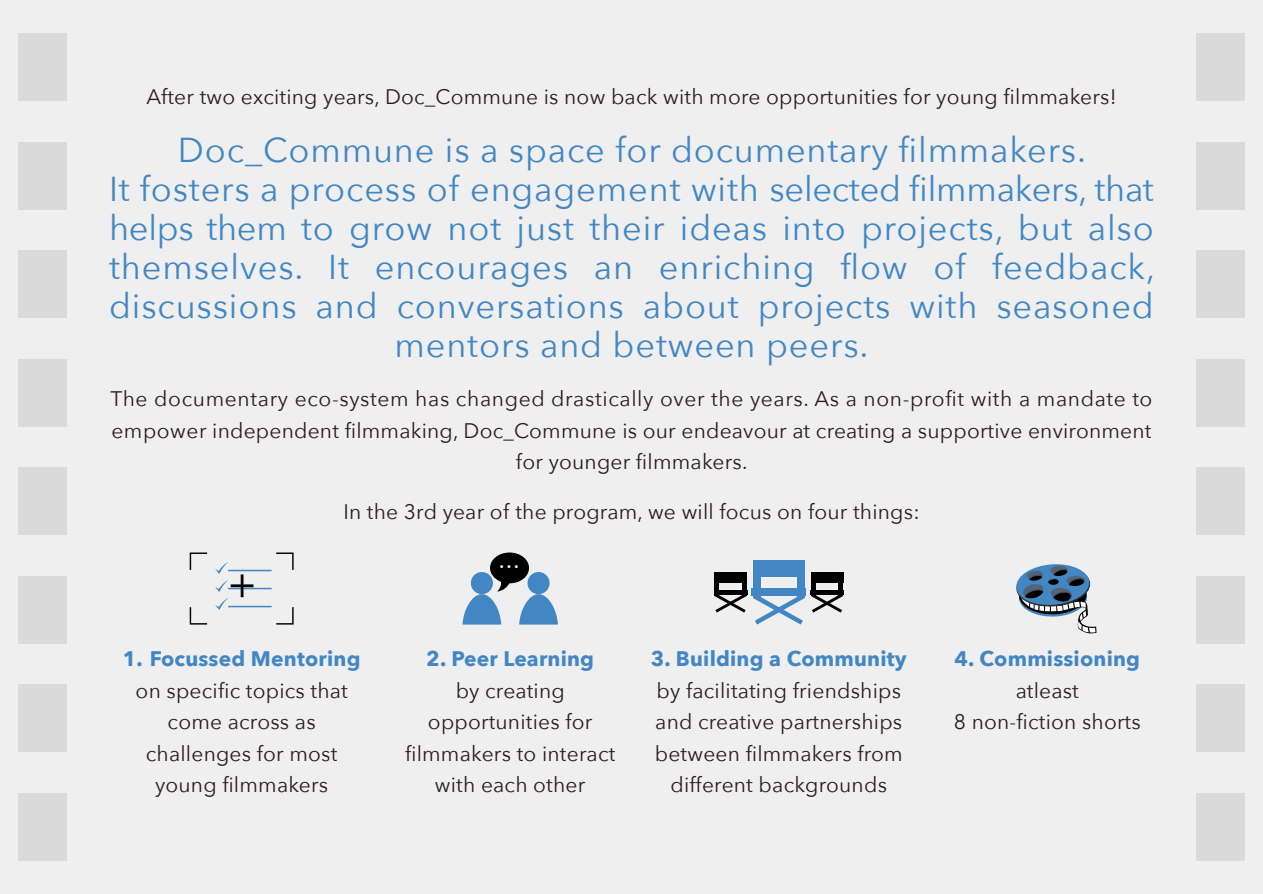
<style>
.page{position:relative;width:1263px;height:894px;background:#fff}
.page>*{position:absolute;margin:0;border:0;box-sizing:border-box;transform-origin:0 0}
.t1{font:44.4px "Avenir Next";color:#000}
.t2{font:34.5px/39px "Avenir Next";letter-spacing:.025em;color:#4287c3;text-align:center}
.t3{font:25.5px "Avenir Next";color:#fff}
.t4{font:21px/31.5px "Avenir Next";letter-spacing:.01em;color:#231f20;text-align:center}
.t5{font:700 21px "Avenir Next";letter-spacing:.01em;color:#4287c3}
</style>
<div class="page">
<div style="left:0;top:0;width:1263px;height:893px;background:#efefef"></div>
<svg style="left:462px;top:552px;width:96px;height:72px"></svg>
<div style="left:527px;top:572px;width:22px;height:22px;background:#4287c3;border-radius:50%"></div>
<div style="left:753px;top:560px;width:51px;height:16px;background:#4287c3"></div>
<div style="left:752px;top:588px;width:54px;height:8px;background:#4287c3"></div>
<div style="left:753px;top:560px;width:8px;height:37px;background:#4287c3"></div>
<svg style="left:753px;top:597px;width:51px;height:27px"></svg>
<div style="left:797px;top:560px;width:7px;height:37px;background:#4287c3"></div>
<div style="left:714px;top:572px;width:32px;height:10px;background:#000"></div>
<div style="left:713px;top:589px;width:34px;height:5px;background:#000"></div>
<div style="left:714px;top:572px;width:5px;height:23px;background:#000"></div>
<svg style="left:714px;top:594px;width:32px;height:18px"></svg>
<hr style="left:742px;top:572px;width:4px;height:23px;background:#000">
<div style="left:811px;top:572px;width:32px;height:10px;background:#000"></div>
<div style="left:810px;top:589px;width:34px;height:5px;background:#000"></div>
<hr style="left:811px;top:572px;width:4px;height:23px;background:#000">
<svg style="left:811px;top:594px;width:32px;height:18px"></svg>
<div style="left:838px;top:572px;width:5px;height:23px;background:#000"></div>
<svg style="left:1016px;top:564px;width:80px;height:69px"></svg>
<svg style="left:1050px;top:565px;width:17px;height:9px"></svg>
<svg style="left:1050px;top:567px;width:17px;height:8px"></svg>
<svg style="left:276px;top:552px;width:18px;height:17px"></svg>
<svg style="left:276px;top:607px;width:18px;height:17px"></svg>
<svg style="left:190px;top:552px;width:17px;height:17px"></svg>
<svg style="left:190px;top:607px;width:17px;height:17px"></svg>
<hr style="left:228px;top:569px;width:44px;height:2px;background:#4287c3">
<hr style="left:228px;top:587px;width:44px;height:2px;background:#4287c3">
<hr style="left:228px;top:605px;width:44px;height:2px;background:#4287c3">
<svg style="left:215px;top:562px;width:13px;height:11px"></svg>
<svg style="left:215px;top:580px;width:13px;height:11px"></svg>
<svg style="left:215px;top:598px;width:13px;height:11px"></svg>
<div style="left:18px;top:33px;width:49px;height:68px;background:#dadada"></div>
<div style="left:18px;top:142px;width:49px;height:67px;background:#dadada"></div>
<div style="left:18px;top:250px;width:49px;height:68px;background:#dadada"></div>
<div style="left:18px;top:359px;width:49px;height:67px;background:#dadada"></div>
<div style="left:18px;top:467px;width:49px;height:68px;background:#dadada"></div>
<div style="left:18px;top:575px;width:49px;height:68px;background:#dadada"></div>
<div style="left:18px;top:684px;width:49px;height:67px;background:#dadada"></div>
<div style="left:18px;top:792px;width:49px;height:68px;background:#dadada"></div>
<div style="left:1196px;top:33px;width:48px;height:68px;background:#dadada"></div>
<div style="left:1196px;top:142px;width:48px;height:67px;background:#dadada"></div>
<div style="left:1196px;top:250px;width:48px;height:68px;background:#dadada"></div>
<div style="left:1196px;top:359px;width:48px;height:67px;background:#dadada"></div>
<div style="left:1196px;top:467px;width:48px;height:68px;background:#dadada"></div>
<div style="left:1196px;top:575px;width:48px;height:68px;background:#dadada"></div>
<div style="left:1196px;top:684px;width:48px;height:67px;background:#dadada"></div>
<div style="left:1196px;top:792px;width:48px;height:68px;background:#dadada"></div>
<p class="t4" style="left:146px;top:80px;width:971px">After two exciting years, Doc_Commune is now back with more opportunities for young filmmakers!</p>
<p class="t2" style="left:109px;top:128px;width:1047px">Doc_Commune is a space for documentary filmmakers.<br>It fosters a process of engagement with selected filmmakers, that helps them to grow not just their ideas into projects, but also themselves. It encourages an enriching flow of feedback, discussions and conversations about projects with seasoned mentors and between peers.</p>
<p class="t4" style="left:110px;top:382px;width:1043px">The documentary eco-system has changed drastically over the years. As a non-profit with a mandate to empower independent filmmaking, Doc_Commune is our endeavour at creating a supportive environment for younger filmmakers.</p>
<p class="t4" style="left:343px;top:494px;width:578px">In the 3rd year of the program, we will focus on four things:</p>
<h1 class="t1" style="left:227px;top:545px;width:31px">+</h1>
<p class="t5" style="left:123px;top:640px;width:239px">1. Focussed Mentoring</p>
<p class="t4" style="left:136px;top:673px;width:213px">on specific topics that come across as challenges for most young filmmakers</p>
<p class="t3" style="left:498px;top:537px;width:23px">...</p>
<p class="t5" style="left:426px;top:640px;width:169px">2. Peer Learning</p>
<p class="t4" style="left:405px;top:673px;width:212px">by creating opportunities for filmmakers to interact with each other</p>
<p class="t5" style="left:651px;top:640px;width:257px">3. Building a Community</p>
<p class="t4" style="left:655px;top:673px;width:249px">by facilitating friendships and creative partnerships between filmmakers from different backgrounds</p>
<p class="t5" style="left:954px;top:640px;width:187px">4. Commissioning</p>
<p class="t4" style="left:953px;top:673px;width:188px">atleast<br>8 non-fiction shorts</p>
</div>
